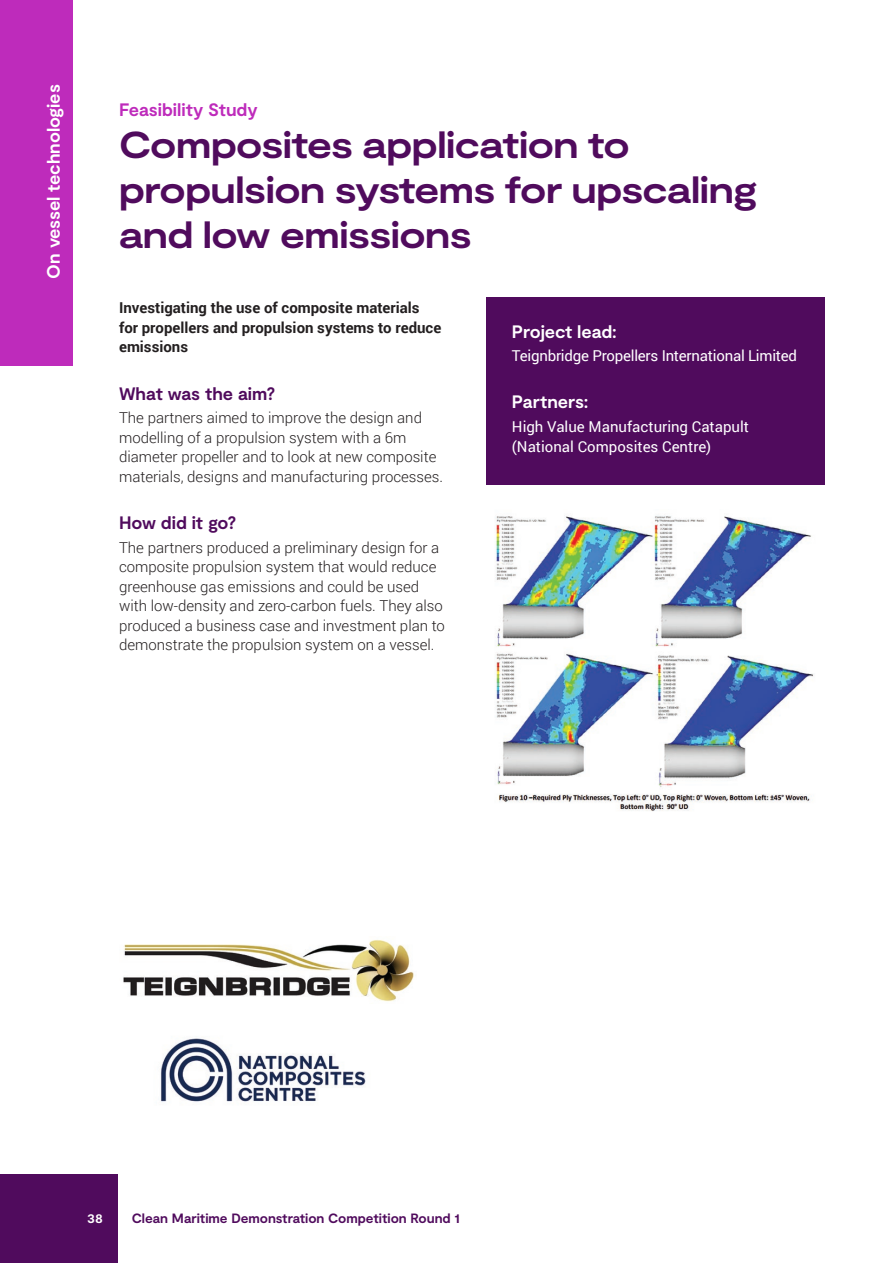
<style>
.page{position:relative;width:893px;height:1263px;background:#fff}
.page>*{position:absolute;margin:0;border:0;box-sizing:border-box;transform-origin:0 0}
.Heading_3{font:700 expanded 37.5px/45px "Moderat";letter-spacing:-.015em;color:#500b5d}
.Heading_4{font:700 18px "Moderat";letter-spacing:-.005em;color:#fff}
.Heading_4-2{font:700 18px "Moderat";letter-spacing:-.005em;color:#500b5d}
.Heading_4-3{font:700 18px "Moderat";letter-spacing:-.005em;color:#be2bbb}
.Body_copy{font:300 15px/19.5px "Roboto";color:#231f20}
.Body_copy-2{font:15px/19.5px "Roboto";color:#fff}
.intro{font:700 15px/19.5px "Roboto";color:#231f20}
.t1{font:700 13.5px "Moderat";letter-spacing:-.005em;color:#500b5d}
.t2{font:700 13.5px "Moderat";color:#fff}
</style>
<div class="page">
<div style="left:0;top:0;width:72px;height:366px;background:#be2bbb"></div>
<div style="left:0;top:1174px;width:118px;height:89px;background:#500b5d"></div>
<div style="left:486px;top:298px;width:339px;height:187px;background:#500b5d"></div>
<img style="left:495px;top:516px;width:319px;height:295px">
<img style="left:123px;top:940px;width:291px;height:62px">
<img style="left:160px;top:1038px;width:206px;height:64px">
<p class="Heading_4" style="left:43px;top:279px;width:196px;rotate:-90deg">On vessel technologies</p>
<p class="Heading_4-3" style="left:119px;top:100px;width:140px">Feasibility Study</p>
<p class="Heading_3" style="left:119px;top:124px;width:640px">Composites application to propulsion systems for upscaling and low emissions</p>
<p class="intro" style="left:119px;top:298px;width:324px">Investigating the use of composite materials for propellers and propulsion systems to reduce emissions</p>
<p class="Heading_4-2" style="left:119px;top:383px;width:158px">What was the aim?</p>
<p class="Body_copy" style="left:119px;top:408px;width:326px">The partners aimed to improve the design and modelling of a propulsion system with a 6m diameter propeller and to look at new composite materials, designs and manufacturing processes.</p>
<p class="Heading_4-2" style="left:119px;top:512px;width:119px">How did it go?</p>
<p class="Body_copy" style="left:119px;top:537px;width:327px">The partners produced a preliminary design for a composite propulsion system that would reduce greenhouse gas emissions and could be used with low-density and zero-carbon fuels. They also produced a business case and investment plan to demonstrate the propulsion system on a vessel.</p>
<p class="Heading_4" style="left:512px;top:321px;width:106px">Project lead:</p>
<p class="Body_copy-2" style="left:512px;top:346px;width:287px">Teignbridge Propellers International Limited</p>
<p class="Heading_4" style="left:512px;top:392px;width:78px">Partners:</p>
<p class="Body_copy-2" style="left:512px;top:417px;width:239px">High Value Manufacturing Catapult (National Composites Centre)</p>
<p class="t2" style="left:87px;top:1210px;width:17px">38</p>
<p class="t1" style="left:132px;top:1210px;width:329px">Clean Maritime Demonstration Competition Round 1</p>
</div>
